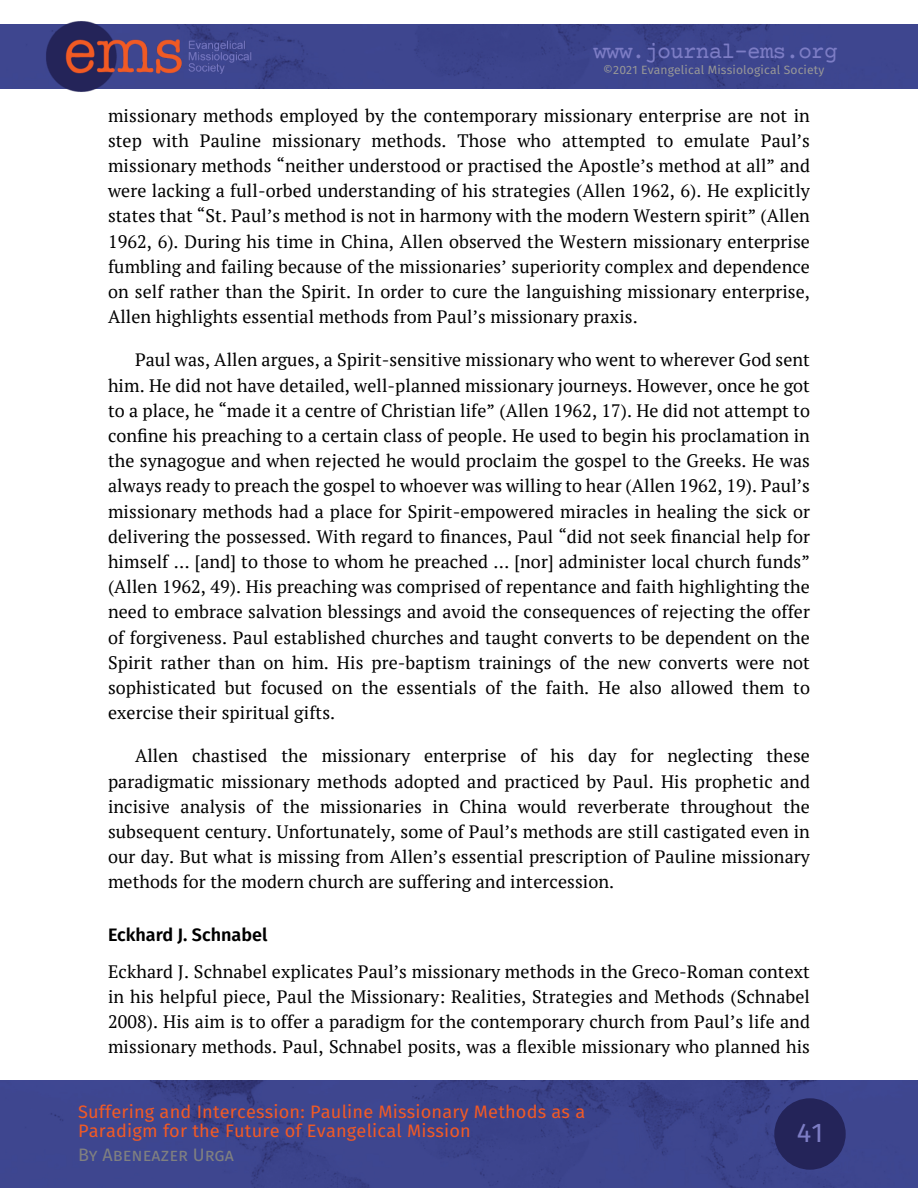
<style>
.page{position:relative;width:918px;height:1188px;background:#fff}
.page>*{position:absolute;margin:0;border:0;box-sizing:border-box;transform-origin:0 0}
.t1{font:27px "Fira Sans";color:#7d7dc5}
.t2{font:22.5px "Courier Prime";letter-spacing:-.03em;color:#7d7dc5}
.t3{font:18px/25.2px "PT Serif";letter-spacing:.005em;color:#000;text-align:justify}
.t4{font:18px/19.5px "Fira Sans";letter-spacing:.01em;color:#f15a25}
.t5{font:600 18px "Fira Sans";color:#000}
.t6{font:18px "Fira Sans";color:#808080}
.t7{font:12px "Fira Sans";letter-spacing:.01em;color:#979797}
</style>
<div class="page">
<div style="left:0;top:24px;width:918px;height:65px;background:#3d468f"></div>
<img style="left:0;top:1080px;width:918px;height:108px">
<div style="left:774px;top:1098px;width:72px;height:72px;background:#242459;border-radius:50%"></div>
<img style="left:45px;top:21px;width:208px;height:71px">
<p class="t2" style="left:593px;top:42px;width:246px">www.journal-ems.org</p>
<p class="t7" style="left:603px;top:62px;width:223px">©2021 Evangelical Missiological Society</p>
<p class="t3" style="left:108px;top:102px;width:704px">missionary methods employed by the contemporary missionary enterprise are not in step with Pauline missionary methods. Those who attempted to emulate Paul’s missionary methods “neither understood or practised the Apostle’s method at all” and were lacking a full-orbed understanding of his strategies (Allen 1962, 6). He explicitly states that “St. Paul’s method is not in harmony with the modern Western spirit” (Allen 1962, 6). During his time in China, Allen observed the Western missionary enterprise fumbling and failing because of the missionaries’ superiority complex and dependence on self rather than the Spirit. In order to cure the languishing missionary enterprise, Allen highlights essential methods from Paul’s missionary praxis.</p>
<p class="t3" style="left:108px;top:347px;width:704px;text-indent:27px">Paul was, Allen argues, a Spirit-sensitive missionary who went to wherever God sent him. He did not have detailed, well-planned missionary journeys. However, once he got to a place, he “made it a centre of Christian life” (Allen 1962, 17). He did not attempt to confine his preaching to a certain class of people. He used to begin his proclamation in the synagogue and when rejected he would proclaim the gospel to the Greeks. He was always ready to preach the gospel to whoever was willing to hear (Allen 1962, 19). Paul’s missionary methods had a place for Spirit-empowered miracles in healing the sick or delivering the possessed. With regard to finances, Paul “did not seek financial help for himself … [and] to those to whom he preached … [nor] administer local church funds” (Allen 1962, 49). His preaching was comprised of repentance and faith highlighting the need to embrace salvation blessings and avoid the consequences of rejecting the offer of forgiveness. Paul established churches and taught converts to be dependent on the Spirit rather than on him. His pre-baptism trainings of the new converts were not sophisticated but focused on the essentials of the faith. He also allowed them to exercise their spiritual gifts.</p>
<p class="t3" style="left:108px;top:743px;width:704px;text-indent:27px">Allen chastised the missionary enterprise of his day for neglecting these paradigmatic missionary methods adopted and practiced by Paul. His prophetic and incisive analysis of the missionaries in China would reverberate throughout the subsequent century. Unfortunately, some of Paul’s methods are still castigated even in our day. But what is missing from Allen’s essential prescription of Pauline missionary methods for the modern church are suffering and intercession.</p>
<p class="t5" style="left:108px;top:924px;width:161px">Eckhard J. Schnabel</p>
<p class="t3" style="left:108px;top:958px;width:704px">Eckhard J. Schnabel explicates Paul’s missionary methods in the Greco-Roman context in his helpful piece, Paul the Missionary: Realities, Strategies and Methods (Schnabel 2008). His aim is to offer a paradigm for the contemporary church from Paul’s life and missionary methods. Paul, Schnabel posits, was a flexible missionary who planned his</p>
<p class="t4" style="left:78px;top:1102px;width:509px">Suffering and Intercession: Pauline Missionary Methods as a<br>Paradigm for the Future of Evangelical Mission</p>
<p class="t6" style="left:78px;top:1144px;width:157px">By Abeneazer Urga</p>
<h1 class="t1" style="left:797px;top:1117px;width:28px">41</h1>
</div>
